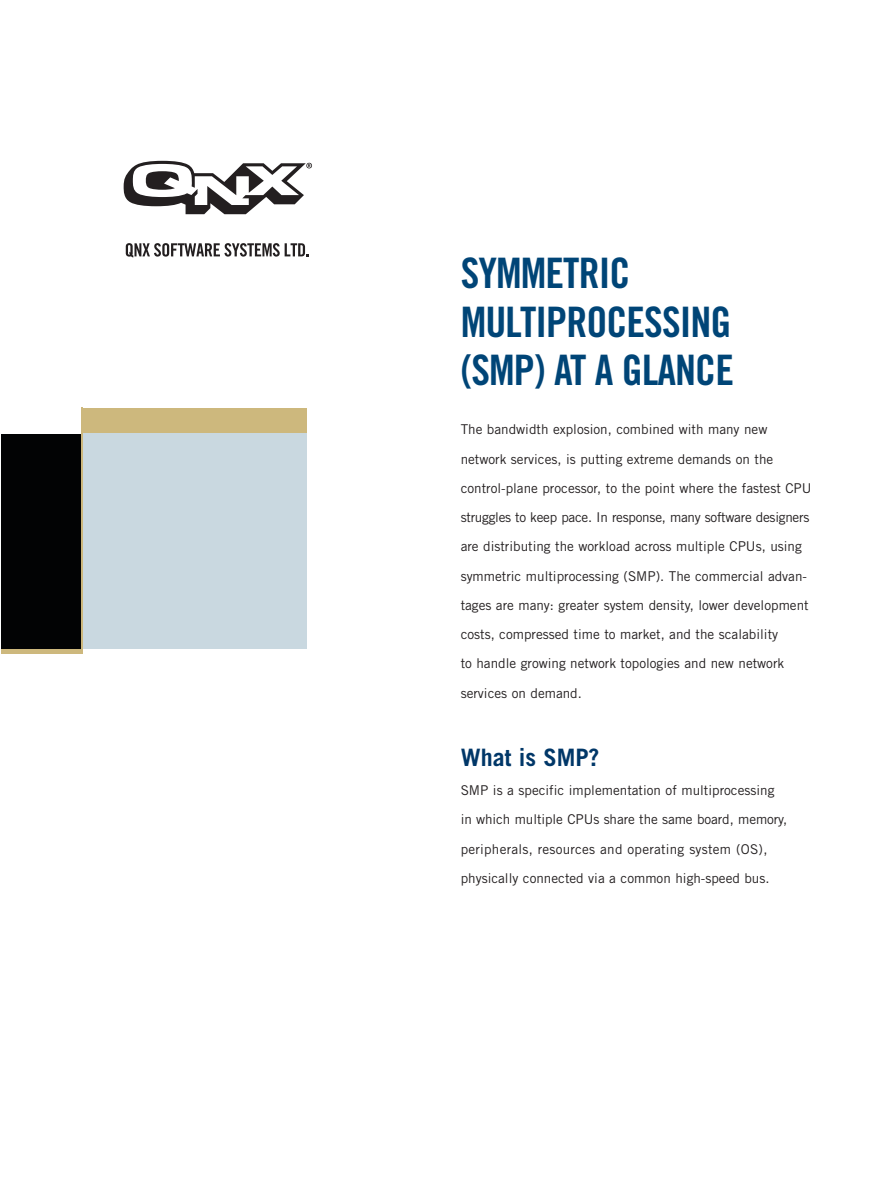
<style>
.page{position:relative;width:893px;height:1188px;background:#fff}
.page>*{position:absolute;margin:0;border:0;box-sizing:border-box;transform-origin:0 0}
.t1{font:42px/48.8px "Trade Gothic Bold Cond Twenty";letter-spacing:-.02em;color:#004577}
.t2{font:700 24px "Trade Gothic";color:#003768}
.t3{font:13.5px/29.2px "Trade Gothic";color:#231f20}
</style>
<div class="page">
<div style="left:1px;top:434px;width:80px;height:217px;background:#020304"></div>
<div style="left:1px;top:649px;width:80px;height:5px;background:#cdb87d"></div>
<div style="left:81px;top:408px;width:226px;height:27px;background:#cdb87d"></div>
<div style="left:81px;top:433px;width:226px;height:216px;background:#c9d8e0"></div>
<hr style="left:81px;top:408px;width:2px;height:246px;background:#cdb87d">
<svg style="left:124px;top:161px;width:188px;height:53px"></svg>
<svg style="left:126px;top:243px;width:183px;height:14px"></svg>
<h1 class="t1" style="left:460px;top:252px;width:275px">SYMMETRIC<br>MULTIPROCESSING (SMP) AT A GLANCE</h1>
<p class="t3" style="left:460px;top:416px;width:352px">The bandwidth explosion, combined with many new network services, is putting extreme demands on the control-plane processor, to the point where the fastest CPU struggles to keep pace. In response, many software designers are distributing the workload across multiple CPUs, using symmetric multiprocessing (SMP). The commercial advan&shy;tages are many: greater system density, lower development costs, compressed time to market, and the scalability<br>to handle growing network topologies and new network services on demand.</p>
<h2 class="t2" style="left:460px;top:748px;width:140px">What is SMP?</h2>
<p class="t3" style="left:460px;top:777px;width:328px">SMP is a specific implementation of multiprocessing in which multiple CPUs share the same board, memory, peripherals, resources and operating system (OS), physically connected via a common high-speed bus.</p>
</div>
